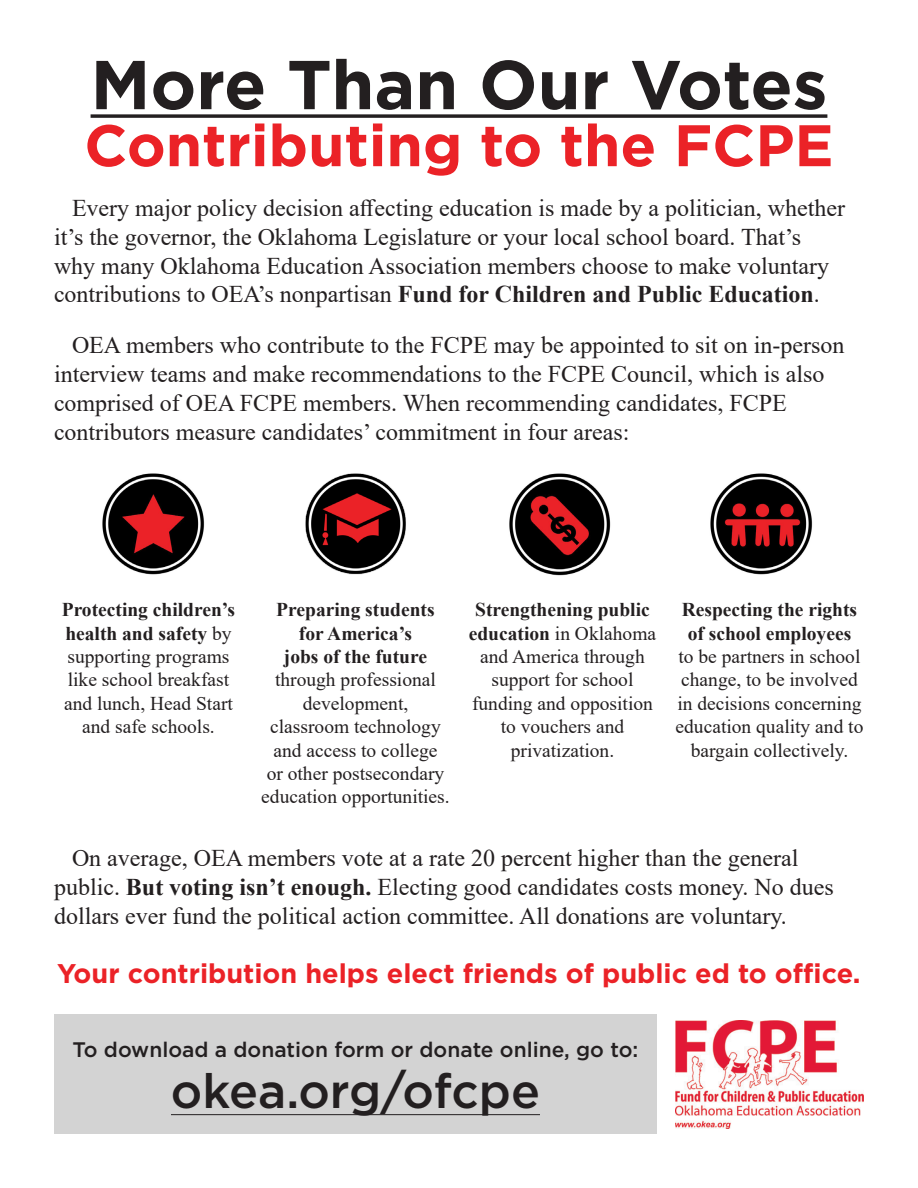
<style>
.page{position:relative;width:918px;height:1188px;background:#fff}
.page>*{position:absolute;margin:0;border:0;box-sizing:border-box;transform-origin:0 0}
.t1{font:700 69px "Gotham";color:#231f20}
.t2{font:700 58.5px "Gotham";color:#eb2227}
.t3{font:500 48px "Gotham";color:#231f20}
.t4{font:700 27px "Gotham";color:#eb2227}
.t5{font:24px/28.8px "Times New Roman";color:#231f20}
.t6{font:500 21px "Gotham";color:#231f20}
.t7{font:19.5px/23.4px "Times New Roman";color:#231f20;text-align:center}
.s1{font-weight:700}
</style>
<div class="page">
<img style="left:675px;top:1021px;width:189px;height:108px">
<img style="left:102px;top:473px;width:103px;height:102px">
<img style="left:305px;top:473px;width:101px;height:102px">
<img style="left:509px;top:473px;width:102px;height:103px">
<img style="left:710px;top:473px;width:103px;height:102px">
<svg style="left:91px;top:114px;width:736px;height:4px"></svg>
<div style="left:54px;top:1015px;width:603px;height:119px;background:#d3d3d3"></div>
<hr style="left:171px;top:1114px;width:369px;height:1px;background:#231f20">
<p class="t1" style="left:91px;top:39px;width:738px">More Than Our Votes</p>
<p class="t2" style="left:84px;top:107px;width:751px">Contributing to the FCPE</p>
<p class="t5" style="left:54px;top:193px;width:793px;text-indent:18px">Every major policy decision affecting education is made by a politician, whether it’s the governor, the Oklahoma Legislature or your local school board. That’s why many Oklahoma Education Association members choose to make voluntary contributions to OEA’s nonpartisan <span class="s1">Fund for Children and Public Education</span>.</p>
<p class="t5" style="left:54px;top:330px;width:792px;text-indent:18px">OEA members who contribute to the FCPE may be appointed to sit on in-person interview teams and make recommendations to the FCPE Council, which is also comprised of OEA FCPE members. When recommending candidates, FCPE contributors measure candidates’ commitment in four areas:</p>
<p class="t7" style="left:62px;top:597px;width:175px"><span class="s1">Protecting children’s health and safety</span> by supporting programs like school breakfast and lunch, Head Start and safe schools.</p>
<p class="t7" style="left:261px;top:597px;width:190px"><span class="s1">Preparing students<br>for America’s<br>jobs of the future </span>through professional development, classroom technology and access to college<br>or other postsecondary education opportunities.</p>
<p class="t7" style="left:469px;top:597px;width:189px"><span class="s1">Strengthening public education</span> in Oklahoma and America through support for school funding and opposition to vouchers and privatization.</p>
<p class="t7" style="left:676px;top:597px;width:189px"><span class="s1">Respecting the rights of school employees<br></span>to be partners in school change, to be involved in decisions concerning education quality and to bargain collectively.</p>
<p class="t5" style="left:54px;top:843px;width:781px;text-indent:18px">On average, OEA members vote at a rate 20 percent higher than the general public. <span class="s1">But voting isn’t enough.</span> Electing good candidates costs money. No dues dollars ever fund the political action committee. All donations are voluntary.</p>
<p class="t4" style="left:57px;top:955px;width:805px">Your contribution helps elect friends of public ed to office.</p>
<p class="t6" style="left:73px;top:1036px;width:567px">To download a donation form or donate online, go to:</p>
<p class="t3" style="left:171px;top:1060px;width:371px">okea.org/ofcpe</p>
</div>
